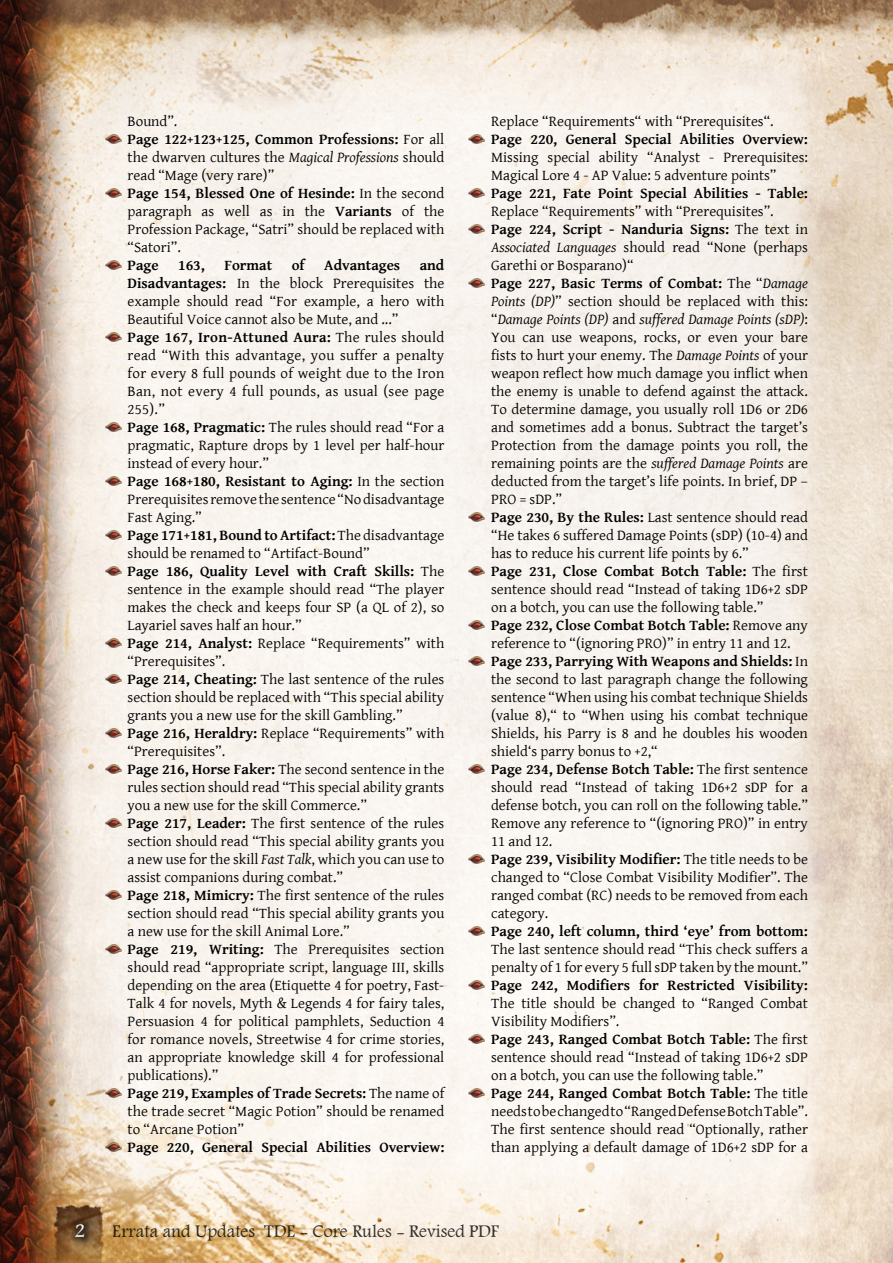
<style>
.page{position:relative;width:893px;height:1263px;background:#fff}
.page>*{position:absolute;margin:0;border:0;box-sizing:border-box;transform-origin:0 0}
.t1{font:19.5px "Andalus";color:#fff}
.t2{font:18.15px "Andalus";color:#000}
.t3{font:15px/18px "Gentium Basic";color:#000}
.t4{font:700 15px "Gentium Basic";color:#000}
.s1{font-weight:700}
.s2{font-style:italic}
</style>
<div class="page">
<img style="left:0;top:0;width:893px;height:1263px">
<img style="left:105px;top:135px;width:16px;height:8px">
<img style="left:105px;top:189px;width:16px;height:8px">
<img style="left:105px;top:261px;width:16px;height:8px">
<img style="left:106px;top:333px;width:15px;height:8px">
<img style="left:105px;top:423px;width:16px;height:8px">
<img style="left:105px;top:477px;width:16px;height:8px">
<img style="left:105px;top:531px;width:16px;height:8px">
<img style="left:105px;top:567px;width:16px;height:8px">
<img style="left:105px;top:639px;width:16px;height:8px">
<img style="left:105px;top:675px;width:16px;height:8px">
<img style="left:105px;top:729px;width:16px;height:8px">
<img style="left:105px;top:765px;width:16px;height:8px">
<img style="left:105px;top:819px;width:16px;height:8px">
<img style="left:105px;top:891px;width:16px;height:8px">
<img style="left:105px;top:945px;width:16px;height:8px">
<img style="left:105px;top:1089px;width:16px;height:8px">
<img style="left:105px;top:1143px;width:16px;height:8px">
<img style="left:469px;top:135px;width:16px;height:8px">
<img style="left:469px;top:189px;width:16px;height:8px">
<img style="left:469px;top:225px;width:16px;height:8px">
<img style="left:469px;top:279px;width:16px;height:8px">
<img style="left:469px;top:513px;width:16px;height:8px">
<img style="left:469px;top:567px;width:16px;height:8px">
<img style="left:469px;top:621px;width:16px;height:8px">
<img style="left:469px;top:657px;width:16px;height:8px">
<img style="left:469px;top:765px;width:16px;height:8px">
<img style="left:469px;top:855px;width:16px;height:8px">
<img style="left:469px;top:927px;width:16px;height:8px">
<img style="left:469px;top:981px;width:16px;height:8px">
<img style="left:469px;top:1035px;width:16px;height:8px">
<img style="left:469px;top:1089px;width:16px;height:8px">
<div style="left:67px;top:1216px;width:32px;height:35px;background:#000;opacity:.92"></div>
<div style="left:69px;top:1218px;width:22px;height:25px;background:#000;opacity:.74"></div>
<h1 class="t1" style="left:75px;top:1216px;width:12px">2</h1>
<p class="t3" style="left:128px;top:112px;width:318px">Bound”.<br><span class="s1">Page 122+123+125, Common Professions:</span> For all the dwarven cultures the <span class="s2">Magical Professions</span> should read “Mage (very rare)”<br><span class="s1">Page 154, Blessed One of Hesinde:</span> In the second paragraph as well as in the <span class="s1">Variants</span> of the Profession Package, “Satri” should be replaced with “Satori”.</p>
<p class="t4" style="left:128px;top:254px;width:33px">Page</p>
<p class="t4" style="left:178px;top:254px;width:28px">163,</p>
<p class="t4" style="left:224px;top:254px;width:49px">Format</p>
<p class="t4" style="left:292px;top:254px;width:14px">of</p>
<p class="t4" style="left:324px;top:254px;width:78px">Advantages</p>
<p class="t3" style="left:128px;top:256px;width:318px;text-indent:292px"><span class="s1">and Disadvantages:</span> In the block Prerequisites the example should read “For example, a hero with Beautiful Voice cannot also be Mute, and ...”<br><span class="s1">Page 167, Iron-Attuned Aura:</span> The rules should read “With this advantage, you suffer a penalty for every 8 full pounds of weight due to the Iron Ban, not every 4 full pounds, as usual (see page 255).”<br><span class="s1">Page 168, Pragmatic:</span> The rules should read “For a pragmatic, Rapture drops by 1 level per half-hour instead of every hour.”<br><span class="s1">Page 168+180, Resistant to Aging:</span> In the section Prerequisites remove the sentence “No disadvantage Fast Aging.”<br><span class="s1">Page 171+181, Bound to Artifact:</span> The disadvantage should be renamed to “Artifact-Bound”<br><span class="s1">Page 186, Quality Level with Craft Skills:</span> The sentence in the example should read “The player makes the check and keeps four SP (a QL of 2), so Layariel saves half an hour.”<br><span class="s1">Page 214, Analyst:</span> Replace “Requirements” with “Prerequisites”.<br><span class="s1">Page 214, Cheating:</span> The last sentence of the rules section should be replaced with “This special ability grants you a new use for the skill Gambling.”<br><span class="s1">Page 216, Heraldry:</span> Replace “Requirements” with “Prerequisites”.<br><span class="s1">Page 216, Horse Faker:</span> The second sentence in the rules section should read “This special ability grants you a new use for the skill Commerce.”<br><span class="s1">Page 217, Leader:</span> The first sentence of the rules section should read “This special ability grants you a new use for the skill <span class="s2">Fast Talk</span>, which you can use to assist companions during combat.”<br><span class="s1">Page 218, Mimicry:</span> The first sentence of the rules section should read “This special ability grants you a new use for the skill Animal Lore.”<br><span class="s1">Page 219, Writing:</span> The Prerequisites section should read “appropriate script, language III, skills depending on the area (Etiquette 4 for poetry, Fast-Talk 4 for novels, Myth &amp; Legends 4 for fairy tales, Persuasion 4 for political pamphlets, Seduction 4 for romance novels, Streetwise 4 for crime stories, an appropriate knowledge skill 4 for professional publications).”<br><span class="s1">Page 219, Examples of Trade Secrets:</span> The name of the trade secret “Magic Potion” should be renamed to “Arcane Potion”</p>
<p class="t4" style="left:128px;top:1136px;width:318px">Page 220, General Special Abilities Overview:</p>
<p class="t3" style="left:491px;top:112px;width:284px">Replace “Requirements“ with “Prerequisites“.</p>
<p class="t4" style="left:491px;top:128px;width:318px">Page 220, General Special Abilities Overview:</p>
<p class="t3" style="left:491px;top:148px;width:318px">Missing special ability “Analyst - Prerequisites:<br>Magical Lore 4 - AP Value: 5 adventure points”</p>
<p class="t4" style="left:491px;top:182px;width:318px">Page 221, Fate Point Special Abilities - Table:</p>
<p class="t3" style="left:491px;top:202px;width:318px">Replace “Requirements” with “Prerequisites”.<br><span class="s1">Page 224, Script - Nanduria Signs:</span> The text in <span class="s2">Associated Languages</span> should read “None (perhaps Garethi or Bosparano)“<br><span class="s1">Page 227, Basic Terms of Combat:</span> The “<span class="s2">Damage Points (DP)</span>” section should be replaced with this: “<span class="s2">Damage Points (DP)</span> and <span class="s2">suffered Damage Points (sDP)</span>:<br>You can use weapons, rocks, or even your bare fists to hurt your enemy. The <span class="s2">Damage Points</span> of your weapon reflect how much damage you inflict when the enemy is unable to defend against the attack.<br>To determine damage, you usually roll 1D6 or 2D6 and sometimes add a bonus. Subtract the target’s Protection from the damage points you roll, the remaining points are the <span class="s2">suffered Damage Points</span> are deducted from the target’s life points. In brief, DP – PRO = sDP.”<br><span class="s1">Page 230, By the Rules:</span> Last sentence should read “He takes 6 suffered Damage Points (sDP) (10-4) and has to reduce his current life points by 6.”<br><span class="s1">Page 231, Close Combat Botch Table:</span> The first sentence should read “Instead of taking 1D6+2 sDP on a botch, you can use the following table.”<br><span class="s1">Page 232, Close Combat Botch Table:</span> Remove any reference to “(ignoring PRO)” in entry 11 and 12.<br><span class="s1">Page 233, Parrying With Weapons and Shields:</span> In the second to last paragraph change the following sentence “When using his combat technique Shields (value 8),“ to “When using his combat technique Shields, his Parry is 8 and he doubles his wooden shield‘s parry bonus to +2,“<br><span class="s1">Page 234, Defense Botch Table:</span> The first sentence should read “Instead of taking 1D6+2 sDP for a defense botch, you can roll on the following table.” Remove any reference to “(ignoring PRO)” in entry 11 and 12.<br><span class="s1">Page 239, Visibility Modifier:</span> The title needs to be changed to “Close Combat Visibility Modifier”. The ranged combat (RC) needs to be removed from each category.</p>
<p class="t4" style="left:491px;top:920px;width:318px">Page 240, left column, third ‘eye’ from bottom:</p>
<p class="t3" style="left:491px;top:940px;width:318px">The last sentence should read “This check suffers a penalty of 1 for every 5 full sDP taken by the mount.”</p>
<p class="t4" style="left:491px;top:974px;width:318px">Page 242, Modifiers for Restricted Visibility:</p>
<p class="t3" style="left:491px;top:994px;width:318px">The title should be changed to “Ranged Combat Visibility Modifiers”.<br><span class="s1">Page 243, Ranged Combat Botch Table:</span> The first sentence should read “Instead of taking 1D6+2 sDP on a botch, you can use the following table.”<br><span class="s1">Page 244, Ranged Combat Botch Table:</span> The title needs to be changed to “Ranged Defense Botch Table”.<br>The first sentence should read “Optionally, rather than applying a default damage of 1D6+2 sDP for a</p>
<p class="t2" style="left:113px;top:1217px;width:387px">Errata and Updates TDE - Core Rules - Revised PDF</p>
</div>
